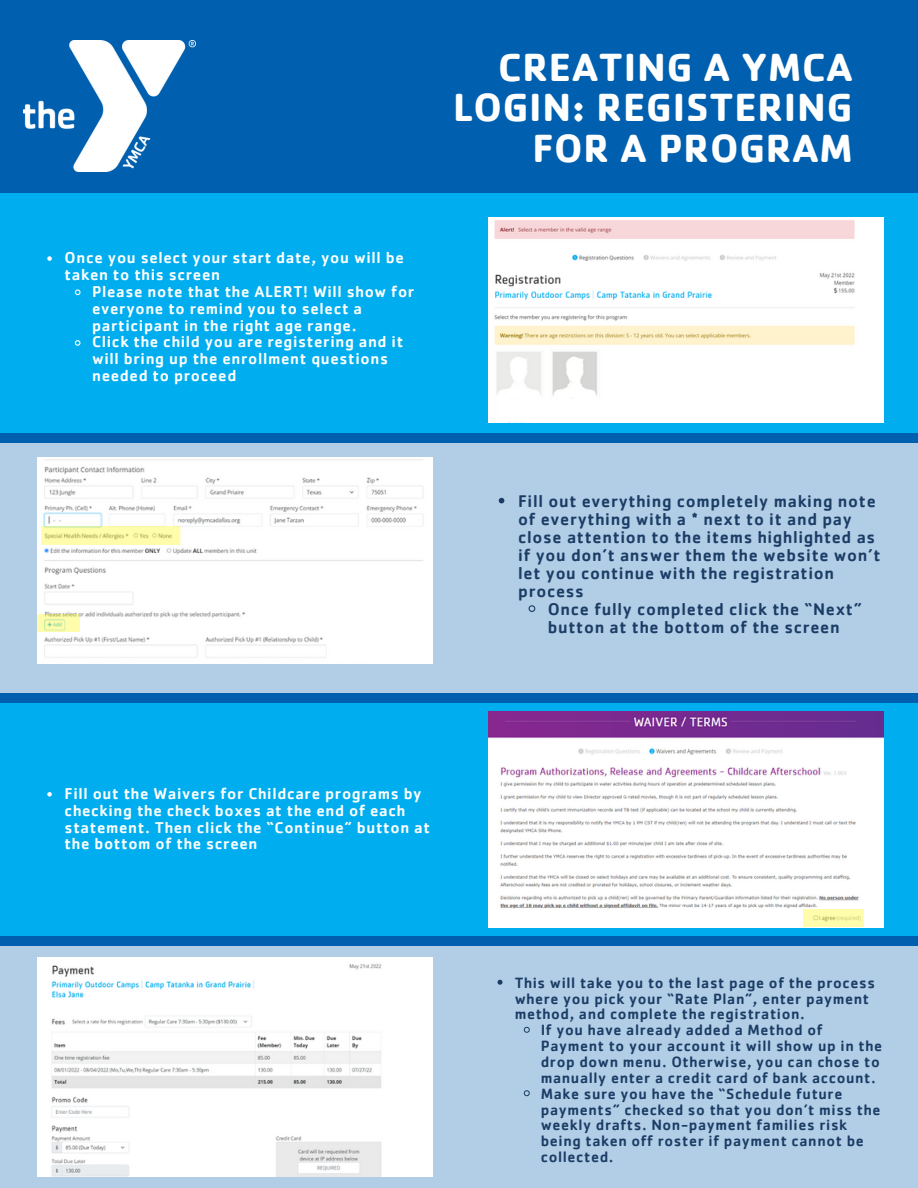
<style>
.page{position:relative;width:918px;height:1188px;background:#0060af}
.page>*{position:absolute;margin:0;border:0;box-sizing:border-box;transform-origin:0 0}
.t1{font:700 40.5px/40.3px "Cachet";letter-spacing:.02em;color:#fff;text-align:right}
.t2{font:500 17.4px/18px "Cachet";letter-spacing:.04em;color:#1b3c65}
.t3{font:500 16.2px/16.8px "Cachet";letter-spacing:.04em;color:#fff}
.t4{font:500 15.3px/15.9px "Cachet";letter-spacing:.04em;color:#1b3c65}
</style>
<div class="page">
<div style="left:0;top:443px;width:918px;height:250px;background:#b1cee6"></div>
<div style="left:0;top:703px;width:918px;height:233px;background:#00aeef"></div>
<div style="left:0;top:946px;width:918px;height:242px;background:#b1cee6"></div>
<img style="left:23px;top:40px;width:172px;height:132px">
<div style="left:0;top:193px;width:918px;height:239px;background:#00aeef"></div>
<img style="left:489px;top:217px;width:395px;height:205px">
<div style="left:499px;top:399px;width:117px;height:23px;background:#fff"></div>
<img style="left:37px;top:458px;width:395px;height:206px">
<img style="left:41px;top:526px;width:148px;height:18px">
<img style="left:37px;top:615px;width:43px;height:17px">
<img style="left:489px;top:711px;width:395px;height:216px">
<img style="left:804px;top:910px;width:59px;height:17px">
<img style="left:37px;top:958px;width:395px;height:218px">
<svg style="left:499px;top:498px;width:5px;height:5px"></svg>
<svg style="left:528px;top:605px;width:8px;height:7px"></svg>
<svg style="left:47px;top:792px;width:5px;height:5px"></svg>
<svg style="left:498px;top:980px;width:5px;height:5px"></svg>
<svg style="left:523px;top:1026px;width:7px;height:7px"></svg>
<svg style="left:523px;top:1090px;width:7px;height:7px"></svg>
<svg style="left:47px;top:256px;width:5px;height:5px"></svg>
<svg style="left:74px;top:289px;width:7px;height:7px"></svg>
<svg style="left:74px;top:340px;width:7px;height:6px"></svg>
<p class="t3" style="left:65px;top:249px;width:341px">Once you select your start date, you will be taken to this screen</p>
<p class="t3" style="left:92px;top:282px;width:324px">Please note that the ALERT! Will show for everyone to remind you to select a participant in the right age range.</p>
<p class="t3" style="left:92px;top:333px;width:313px">Click the child you are registering and it will bring up the enrollment questions needed to proceed</p>
<p class="t1" style="left:453px;top:46px;width:401px">CREATING A YMCA<br>LOGIN: REGISTERING<br>FOR A PROGRAM</p>
<p class="t2" style="left:518px;top:491px;width:364px">Fill out everything completely making note of everything with a * next to it and pay close attention to the items highlighted as if you don’t answer them the website won’t let you continue with the registration process</p>
<p class="t2" style="left:548px;top:599px;width:315px">Once fully completed click the “Next” button at the bottom of the screen</p>
<p class="t3" style="left:65px;top:784px;width:367px">Fill out the Waivers for Childcare programs by checking the check boxes at the end of each statement. Then click the “Continue” button at the bottom of the screen</p>
<p class="t4" style="left:515px;top:974px;width:362px">This will take you to the last page of the process where you pick your “Rate Plan”, enter payment method, and complete the registration.</p>
<p class="t4" style="left:541px;top:1022px;width:343px">If you have already added a Method of Payment to your account it will show up in the drop down menu. Otherwise, you can chose to manually enter a credit card of bank account.</p>
<p class="t4" style="left:541px;top:1085px;width:341px">Make sure you have the “Schedule future payments” checked so that you don’t miss the weekly drafts. Non-payment families risk being taken off roster if payment cannot be collected.</p>
</div>
